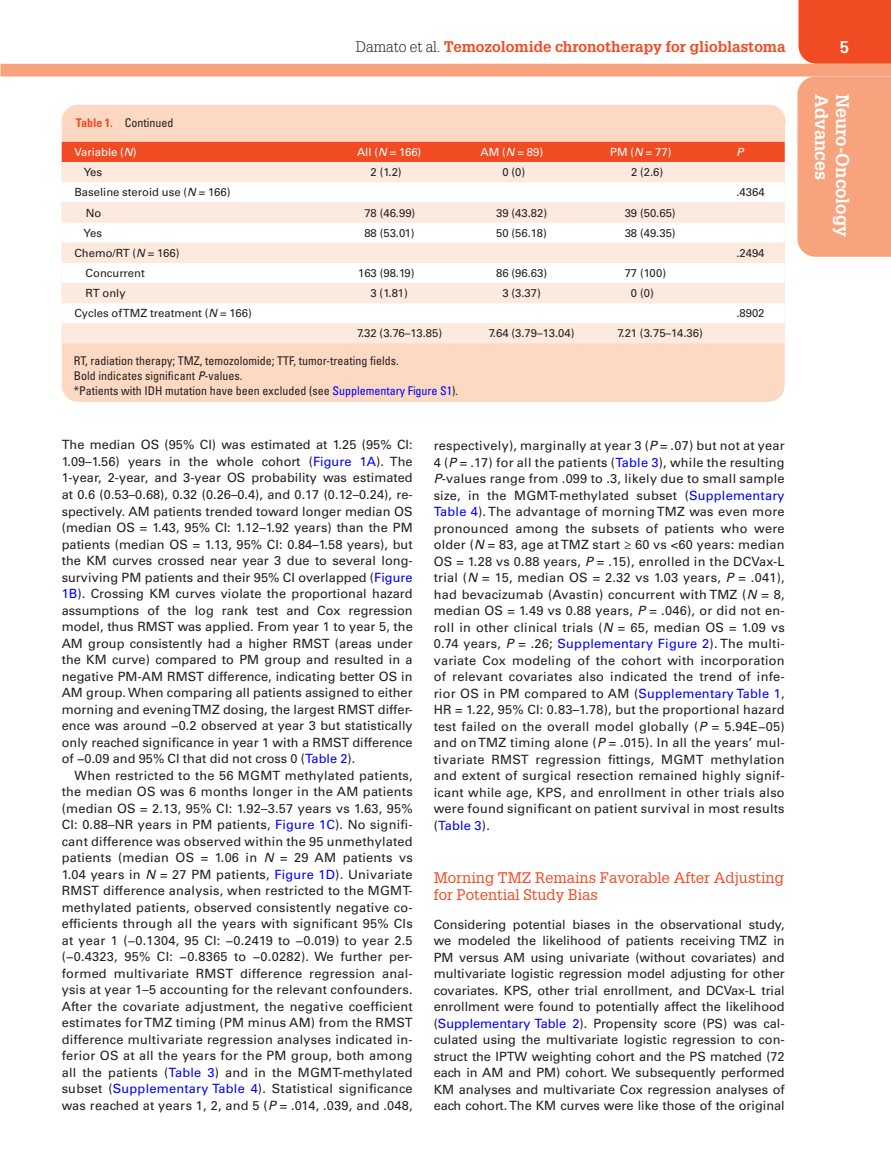
<style>
.page{position:relative;width:891px;height:1175px;background:#fff}
.page>*{position:absolute;margin:0;border:0;box-sizing:border-box;transform-origin:0 0}
.t1{font:700 18px "Glypha LT Std";color:#fff}
.t2{font:700 16.5px "Glypha LT Std";color:#fff}
.t3{font:15px/16.5px "Glypha LT Std";color:#f04b22}
.t4{font:700 15px "Glypha LT Std";color:#f04b22}
.t5{font:12.75px/16.5px "Univers LT Std";letter-spacing:.005em;color:#231f20;text-align:justify}
.t6{font:condensed 12px/15px "Univers LT Std";color:#231f20}
.t7{font:11.25px "Univers LT Std";color:#231f20}
.t8{font:11.25px "Univers LT Std";color:#fff}
.t9{font:italic 11.25px "Univers LT Std";color:#fff}
.s1{font-weight:300;color:#231f20}
.s2{font-weight:700;color:#f04b22}
.s3{font-style:italic}
.s4{color:#00f}
</style>
<div class="page">
<div style="left:799px;top:0;width:92px;height:64px;background:#f04b22"></div>
<div style="left:1px;top:64px;width:890px;height:12px;background:#f7a37d"></div>
<div style="left:797px;top:76px;width:94px;height:181px;background:#f7a37d"></div>
<div style="left:62px;top:105px;width:723px;height:297px;background:#fdd8c3;border-radius:16px"></div>
<svg style="left:62px;top:105px;width:723px;height:57px"></svg>
<div style="left:62px;top:162px;width:723px;height:181px;background:#fdeade"></div>
<svg style="left:62px;top:182px;width:723px;height:141px;background:#fef5f0"></svg>
<p class="t4" style="left:356px;top:37px;width:431px"><span class="s1">Damato et al.</span> Temozolomide chronotherapy for glioblastoma</p>
<p class="t2" style="left:840px;top:37px;width:11px">5</p>
<h1 class="t1" style="left:833px;top:94px;width:88px;rotate:90deg">Advances</h1>
<h1 class="t1" style="left:854px;top:94px;width:145px;rotate:90deg">Neuro-Oncology</h1>
<p class="t6" style="left:76px;top:115px;width:99px"><span class="s2">Table 1.</span> Continued</p>
<p class="t8" style="left:74px;top:145px;width:63px">Variable (<span class="s3">N</span>)</p>
<p class="t8" style="left:357px;top:145px;width:66px">All (<span class="s3">N</span> = 166)</p>
<p class="t8" style="left:481px;top:145px;width:64px">AM (<span class="s3">N</span> = 89)</p>
<p class="t8" style="left:610px;top:145px;width:63px">PM (<span class="s3">N</span> = 77)</p>
<p class="t9" style="left:736px;top:145px;width:8px">P</p>
<p class="t7" style="left:84px;top:165px;width:20px">Yes</p>
<p class="t7" style="left:371px;top:165px;width:33px">2 (1.2)</p>
<p class="t7" style="left:502px;top:165px;width:24px">0 (0)</p>
<p class="t7" style="left:631px;top:165px;width:34px">2 (2.6)</p>
<p class="t7" style="left:74px;top:186px;width:158px">Baseline steroid use (<span class="s3">N</span> = 166)</p>
<p class="t7" style="left:736px;top:186px;width:30px">.4364</p>
<p class="t7" style="left:86px;top:206px;width:17px">No</p>
<p class="t7" style="left:364px;top:206px;width:52px">78 (46.99)</p>
<p class="t7" style="left:496px;top:206px;width:52px">39 (43.82)</p>
<p class="t7" style="left:625px;top:206px;width:52px">39 (50.65)</p>
<p class="t7" style="left:84px;top:226px;width:20px">Yes</p>
<p class="t7" style="left:364px;top:226px;width:52px">88 (53.01)</p>
<p class="t7" style="left:496px;top:226px;width:52px">50 (56.18)</p>
<p class="t7" style="left:625px;top:226px;width:52px">38 (49.35)</p>
<p class="t7" style="left:74px;top:246px;width:107px">Chemo/RT (<span class="s3">N</span> = 166)</p>
<p class="t7" style="left:736px;top:246px;width:30px">.2494</p>
<p class="t7" style="left:86px;top:266px;width:61px">Concurrent</p>
<p class="t7" style="left:358px;top:266px;width:58px">163 (98.19)</p>
<p class="t7" style="left:496px;top:266px;width:52px">86 (96.63)</p>
<p class="t7" style="left:625px;top:266px;width:43px">77 (100)</p>
<p class="t7" style="left:86px;top:286px;width:41px">RT only</p>
<p class="t7" style="left:371px;top:286px;width:39px">3 (1.81)</p>
<p class="t7" style="left:502px;top:286px;width:40px">3 (3.37)</p>
<p class="t7" style="left:631px;top:286px;width:24px">0 (0)</p>
<p class="t7" style="left:74px;top:307px;width:179px">Cycles of TMZ treatment (<span class="s3">N</span> = 166)</p>
<p class="t7" style="left:736px;top:307px;width:30px">.8902</p>
<p class="t7" style="left:357px;top:327px;width:87px">7.32 (3.76–13.85)</p>
<p class="t7" style="left:489px;top:327px;width:87px">7.64 (3.79–13.04)</p>
<p class="t7" style="left:617px;top:327px;width:87px">7.21 (3.75–14.36)</p>
<p class="t6" style="left:74px;top:353px;width:386px">RT, radiation therapy; TMZ, temozolomide; TTF, tumor-treating fields.<br>Bold indicates significant <span class="s3">P</span>-values.<br>*Patients with IDH mutation have been excluded (see <span class="s4">Supplementary Figure S1</span>).</p>
<p class="t5" style="left:62px;top:437px;width:353px">The median OS (95% CI) was estimated at 1.25 (95% CI:<br>1.09–1.56) years in the whole cohort (<span class="s4">Figure 1A</span>). The 1-year, 2-year, and 3-year OS probability was estimated at 0.6 (0.53–0.68), 0.32 (0.26–0.4), and 0.17 (0.12–0.24), re&shy;spectively. AM patients trended toward longer median OS (median OS = 1.43, 95% CI: 1.12–1.92 years) than the PM patients (median OS = 1.13, 95% CI: 0.84–1.58 years), but the KM curves crossed near year 3 due to several long&shy;surviving PM patients and their 95% CI overlapped (<span class="s4">Figure 1B</span>). Crossing KM curves violate the proportional hazard assumptions of the log rank test and Cox regression model, thus RMST was applied. From year 1 to year 5, the AM group consistently had a higher RMST (areas under the KM curve) compared to PM group and resulted in a negative PM-AM RMST difference, indicating better OS in AM group. When comparing all patients assigned to either morning and evening TMZ dosing, the largest RMST differ&shy;ence was around −0.2 observed at year 3 but statistically only reached significance in year 1 with a RMST difference of −0.09 and 95% CI that did not cross 0 (<span class="s4">Table 2</span>).</p>
<p class="t5" style="left:62px;top:767px;width:353px;text-indent:13px">When restricted to the 56 MGMT methylated patients, the median OS was 6 months longer in the AM patients (median OS = 2.13, 95% CI: 1.92–3.57 years vs 1.63, 95% CI: 0.88–NR years in PM patients, <span class="s4">Figure 1C</span>). No signifi&shy;cant difference was observed within the 95 unmethylated patients (median OS = 1.06 in <span class="s3">N</span> = 29 AM patients vs 1.04 years in <span class="s3">N</span> = 27 PM patients, <span class="s4">Figure 1D</span>). Univariate RMST difference analysis, when restricted to the MGMT&shy;methylated patients, observed consistently negative co&shy;efficients through all the years with significant 95% CIs at year 1 (−0.1304, 95 CI: −0.2419 to −0.019) to year 2.5 (−0.4323, 95% CI: −0.8365 to −0.0282). We further per&shy;formed multivariate RMST difference regression anal&shy;ysis at year 1–5 accounting for the relevant confounders.<br>After the covariate adjustment, the negative coefficient estimates for TMZ timing (PM minus AM) from the RMST difference multivariate regression analyses indicated in&shy;ferior OS at all the years for the PM group, both among all the patients (<span class="s4">Table 3</span>) and in the MGMT-methylated subset (<span class="s4">Supplementary Table 4</span>). Statistical significance was reached at years 1, 2, and 5 (<span class="s3">P</span> = .014, .039, and .048,</p>
<p class="t5" style="left:434px;top:437px;width:353px">respectively), marginally at year 3 (<span class="s3">P</span> = .07) but not at year 4 (<span class="s3">P</span> = .17) for all the patients (<span class="s4">Table 3</span>), while the resulting <span class="s3">P</span>-values range from .099 to .3, likely due to small sample size, in the MGMT-methylated subset (<span class="s4">Supplementary Table 4</span>). The advantage of morning TMZ was even more pronounced among the subsets of patients who were older (<span class="s3">N</span> = 83, age at TMZ start ≥ 60 vs &lt;60 years: median OS = 1.28 vs 0.88 years, <span class="s3">P</span> = .15), enrolled in the DCVax-L trial (<span class="s3">N</span> = 15, median OS = 2.32 vs 1.03 years, <span class="s3">P</span> = .041), had bevacizumab (Avastin) concurrent with TMZ (<span class="s3">N</span> = 8, median OS = 1.49 vs 0.88 years, <span class="s3">P</span> = .046), or did not en&shy;roll in other clinical trials (<span class="s3">N</span> = 65, median OS = 1.09 vs 0.74 years, <span class="s3">P</span> = .26; <span class="s4">Supplementary Figure 2</span>). The multi&shy;variate Cox modeling of the cohort with incorporation of relevant covariates also indicated the trend of infe&shy;rior OS in PM compared to AM (<span class="s4">Supplementary Table 1</span>, HR = 1.22, 95% CI: 0.83–1.78), but the proportional hazard test failed on the overall model globally (<span class="s3">P</span> = 5.94E−05) and on TMZ timing alone (<span class="s3">P</span> = .015). In all the years’ mul&shy;tivariate RMST regression fittings, MGMT methylation and extent of surgical resection remained highly signif&shy;icant while age, KPS, and enrollment in other trials also were found significant on patient survival in most results (<span class="s4">Table 3</span>).</p>
<p class="t3" style="left:434px;top:869px;width:352px">Morning TMZ Remains Favorable After Adjusting for Potential Study Bias</p>
<p class="t5" style="left:434px;top:916px;width:353px">Considering potential biases in the observational study, we modeled the likelihood of patients receiving TMZ in PM versus AM using univariate (without covariates) and multivariate logistic regression model adjusting for other covariates. KPS, other trial enrollment, and DCVax-L trial enrollment were found to potentially affect the likelihood (<span class="s4">Supplementary Table 2</span>). Propensity score (PS) was cal&shy;culated using the multivariate logistic regression to con&shy;struct the IPTW weighting cohort and the PS matched (72 each in AM and PM) cohort. We subsequently performed KM analyses and multivariate Cox regression analyses of each cohort. The KM curves were like those of the original</p>
</div>
